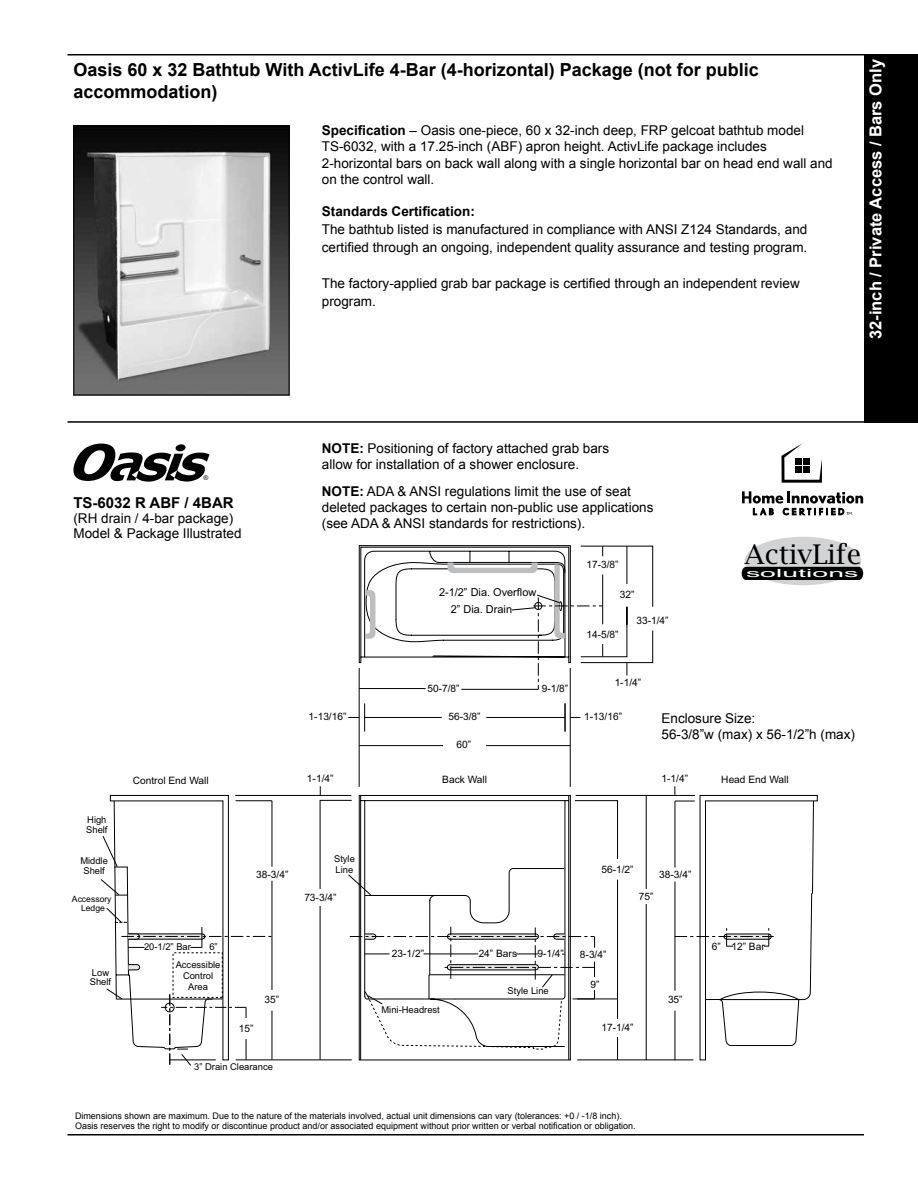
<style>
.page{position:relative;width:918px;height:1188px;background:#fff}
.page>*{position:absolute;margin:0;border:0;box-sizing:border-box;transform-origin:0 0}
.t1{font:27.15px "Lucida Bright";color:#000}
.t2{font:700 18px/22.5px "Arial";color:#000}
.t3{font:700 16.5px "Arial";color:#fff}
.t4{font:700 15px "Arial";color:#000}
.t5{font:13.5px/16.2px "Arial";color:#000}
.t6{font:700 13.5px "Arial";color:#000}
.t7{font:11.25px "Arial Narrow";color:#fff;scale:3.08 1}
.t8{font:10.95px/17.7px "Arial";color:#000}
.t9{font:10.2px "Arial";color:#000}
.t10{font:9.45px/9.4px "Arial";color:#000}
.t11{font:9px/10.8px "Arial";color:#000}
.t12{font:8.55px/9.4px "Arial";color:#000;text-align:center}
.t13{font:6.6px "Arial";color:#000}
.s1{font-weight:700}
</style>
<div class="page">
<svg style="left:110px;top:545px;width:708px;height:516px"></svg>
<svg style="left:114px;top:562px;width:15px;height:438px"></svg>
<svg style="left:129px;top:562px;width:442px;height:499px"></svg>
<div style="left:243px;top:1018px;width:8px;height:20px;background:#fff"></div>
<svg style="left:128px;top:964px;width:12px;height:6px"></svg>
<svg style="left:365px;top:590px;width:11px;height:49px"></svg>
<div style="left:683px;top:682px;width:170px;height:52px;background:#fff"></div>
<hr style="left:359px;top:668px;width:1px;height:119px;background:#000">
<hr style="left:570px;top:668px;width:1px;height:119px;background:#000">
<hr style="left:461px;top:689px;width:77px;height:1px;background:#000">
<hr style="left:364px;top:717px;width:78px;height:1px;background:#000">
<hr style="left:359px;top:745px;width:84px;height:1px;background:#000">
<hr style="left:486px;top:745px;width:84px;height:1px;background:#000">
<svg style="left:565px;top:703px;width:15px;height:29px"></svg>
<svg style="left:348px;top:703px;width:17px;height:29px"></svg>
<hr style="left:486px;top:717px;width:79px;height:1px;background:#000">
<hr style="left:359px;top:688px;width:67px;height:1px;background:#000">
<hr style="left:236px;top:1060px;width:116px;height:1px;background:#000">
<svg style="left:102px;top:835px;width:25px;height:33px"></svg>
<svg style="left:100px;top:879px;width:172px;height:69px"></svg>
<svg style="left:106px;top:988px;width:17px;height:12px"></svg>
<svg style="left:448px;top:546px;width:205px;height:143px"></svg>
<hr style="left:235px;top:795px;width:116px;height:1px;background:#000">
<svg style="left:161px;top:994px;width:85px;height:72px"></svg>
<hr style="left:272px;top:881px;width:1px;height:109px;background:#000">
<hr style="left:272px;top:1011px;width:1px;height:48px;background:#000">
<hr style="left:272px;top:801px;width:1px;height:66px;background:#000">
<hr style="left:236px;top:800px;width:36px;height:1px;background:#000">
<svg style="left:319px;top:786px;width:480px;height:274px"></svg>
<div style="left:316px;top:889px;width:8px;height:17px;background:#fff"></div>
<div style="left:642px;top:889px;width:8px;height:15px;background:#fff"></div>
<div style="left:612px;top:1019px;width:10px;height:18px;background:#fff"></div>
<img style="left:75px;top:127px;width:212px;height:266px">
<div style="left:73px;top:125px;width:216px;height:270px;border:1px solid #000"></div>
<div style="left:680px;top:658px;width:184px;height:74px;background:#fff"></div>
<div style="left:864px;top:54px;width:54px;height:369px;background:#000"></div>
<div style="left:745px;top:537px;width:116px;height:48px;background:#d1d3d4;border-radius:50%"></div>
<div style="left:742px;top:567px;width:121px;height:13px;background:#000"></div>
<hr style="left:68px;top:1134px;width:796px;height:2px;background:#000">
<hr style="left:68px;top:54px;width:796px;height:2px;background:#000">
<hr style="left:68px;top:421px;width:796px;height:2px;background:#000">
<svg style="left:73px;top:444px;width:137px;height:38px"></svg>
<svg style="left:781px;top:443px;width:41px;height:40px"></svg>
<div style="left:795px;top:458px;width:7px;height:7px;background:#000"></div>
<div style="left:803px;top:458px;width:6px;height:7px;background:#000"></div>
<div style="left:795px;top:466px;width:7px;height:7px;background:#000"></div>
<div style="left:803px;top:466px;width:6px;height:7px;background:#000"></div>
<svg style="left:742px;top:491px;width:121px;height:24px"></svg>
<h2 class="t2" style="left:74px;top:59px;width:687px">Oasis 60 x 32 Bathtub With ActivLife 4-Bar (4-horizontal) Package (not for public accommodation)</h2>
<p class="t5" style="left:322px;top:122px;width:512px"><span class="s1">Specification</span> – Oasis one-piece, 60 x 32-inch deep, FRP gelcoat bathtub model TS-6032, with a 17.25-inch (ABF) apron height. ActivLife package includes 2-horizontal bars on back wall along with a single horizontal bar on head end wall and on the control wall.</p>
<p class="t6" style="left:322px;top:202px;width:155px">Standards Certification:</p>
<p class="t5" style="left:322px;top:220px;width:487px;line-height:18px">The bathtub listed is manufactured in compliance with ANSI Z124 Standards, and certified through an ongoing, independent quality assurance and testing program.</p>
<p class="t5" style="left:322px;top:274px;width:479px;line-height:18px">The factory-applied grab bar package is certified through an independent review program.</p>
<p class="t3" style="left:865px;top:339px;width:282px;rotate:-90deg">32-inch / Private Access / Bars Only</p>
<p class="t13" style="left:204px;top:473px;width:6px">®</p>
<p class="t4" style="left:73px;top:493px;width:162px">TS-6032 R ABF / 4BAR</p>
<p class="t5" style="left:73px;top:511px;width:170px;line-height:15px">(RH drain / 4-bar package)<br>Model &amp; Package Illustrated</p>
<p class="t5" style="left:322px;top:440px;width:289px"><span class="s1">NOTE:</span> Positioning of factory attached grab bars allow for installation of a shower enclosure.</p>
<p class="t5" style="left:322px;top:483px;width:333px"><span class="s1">NOTE:</span> ADA &amp; ANSI regulations limit the use of seat deleted packages to certain non-public use applications (see ADA &amp; ANSI standards for restrictions).</p>
<p class="t9" style="left:586px;top:558px;width:34px">17-3/8”</p>
<p class="t8" style="left:451px;top:583px;width:87px;text-indent:-12px">2-1/2” Dia. Overflow<br>2” Dia. Drain</p>
<p class="t9" style="left:620px;top:588px;width:16px">32”</p>
<p class="t9" style="left:636px;top:613px;width:34px">33-1/4”</p>
<p class="t9" style="left:586px;top:627px;width:34px">14-5/8”</p>
<p class="t9" style="left:427px;top:682px;width:34px">50-7/8”</p>
<p class="t9" style="left:542px;top:682px;width:28px">9-1/8”</p>
<p class="t9" style="left:615px;top:676px;width:28px">1-1/4”</p>
<h1 class="t1" style="left:745px;top:539px;width:118px">ActivLife</h1>
<p class="t7" style="left:746px;top:567px;width:38px">solutions</p>
<p class="t9" style="left:309px;top:710px;width:39px">1-13/16”</p>
<p class="t9" style="left:448px;top:710px;width:34px">56-3/8”</p>
<p class="t9" style="left:457px;top:738px;width:16px">60”</p>
<p class="t9" style="left:584px;top:710px;width:39px">1-13/16”</p>
<p class="t5" style="left:662px;top:710px;width:195px">Enclosure Size:<br>56-3/8”w (max) x 56-1/2”h (max)</p>
<p class="t10" style="left:86px;top:815px;width:23px">High<br>Shelf</p>
<p class="t10" style="left:80px;top:856px;width:29px;text-align:center">Middle<br>Shelf</p>
<p class="t12" style="left:72px;top:894px;width:41px">Accessory<br>Ledge</p>
<p class="t10" style="left:90px;top:968px;width:23px">Low<br>Shelf</p>
<p class="t9" style="left:662px;top:772px;width:28px">1-1/4”</p>
<p class="t9" style="left:307px;top:772px;width:28px">1-1/4”</p>
<p class="t9" style="left:133px;top:773px;width:77px">Control End Wall</p>
<p class="t9" style="left:442px;top:772px;width:46px">Back Wall</p>
<p class="t9" style="left:721px;top:773px;width:69px">Head End Wall</p>
<p class="t9" style="left:256px;top:867px;width:34px">38-3/4”</p>
<p class="t10" style="left:334px;top:854px;width:22px;line-height:10.2px">Style<br>Line</p>
<p class="t9" style="left:601px;top:862px;width:34px">56-1/2”</p>
<p class="t9" style="left:659px;top:868px;width:34px">38-3/4”</p>
<p class="t9" style="left:304px;top:891px;width:34px">73-3/4”</p>
<p class="t9" style="left:639px;top:890px;width:16px">75”</p>
<p class="t10" style="left:144px;top:942px;width:48px">20-1/2” Bar</p>
<p class="t9" style="left:712px;top:940px;width:11px">6”</p>
<p class="t10" style="left:209px;top:942px;width:10px">6”</p>
<p class="t9" style="left:392px;top:946px;width:34px">23-1/2”</p>
<p class="t9" style="left:479px;top:946px;width:40px">24” Bars</p>
<p class="t9" style="left:537px;top:946px;width:28px">9-1/4”</p>
<p class="t9" style="left:580px;top:948px;width:28px">8-3/4”</p>
<p class="t10" style="left:176px;top:960px;width:46px;line-height:10.9px;text-align:center">Accessible<br>Control<br>Area</p>
<p class="t9" style="left:239px;top:1021px;width:16px">15”</p>
<p class="t9" style="left:264px;top:993px;width:16px">35”</p>
<p class="t10" style="left:382px;top:1005px;width:60px">Mini-Headrest</p>
<p class="t10" style="left:508px;top:986px;width:43px">Style Line</p>
<p class="t9" style="left:591px;top:978px;width:11px">9”</p>
<p class="t9" style="left:601px;top:1021px;width:34px">17-1/4”</p>
<p class="t9" style="left:668px;top:993px;width:16px">35”</p>
<p class="t9" style="left:731px;top:940px;width:35px">12” Bar</p>
<p class="t10" style="left:194px;top:1062px;width:80px">3” Drain Clearance</p>
<p class="t11" style="left:75px;top:1110px;width:562px">Dimensions shown are maximum. Due to the nature of the materials involved, actual unit dimensions can vary (tolerances: +0 / -1/8 inch).<br>Oasis reserves the right to modify or discontinue product and/or associated equipment without prior written or verbal notification or obligation.</p>
</div>
